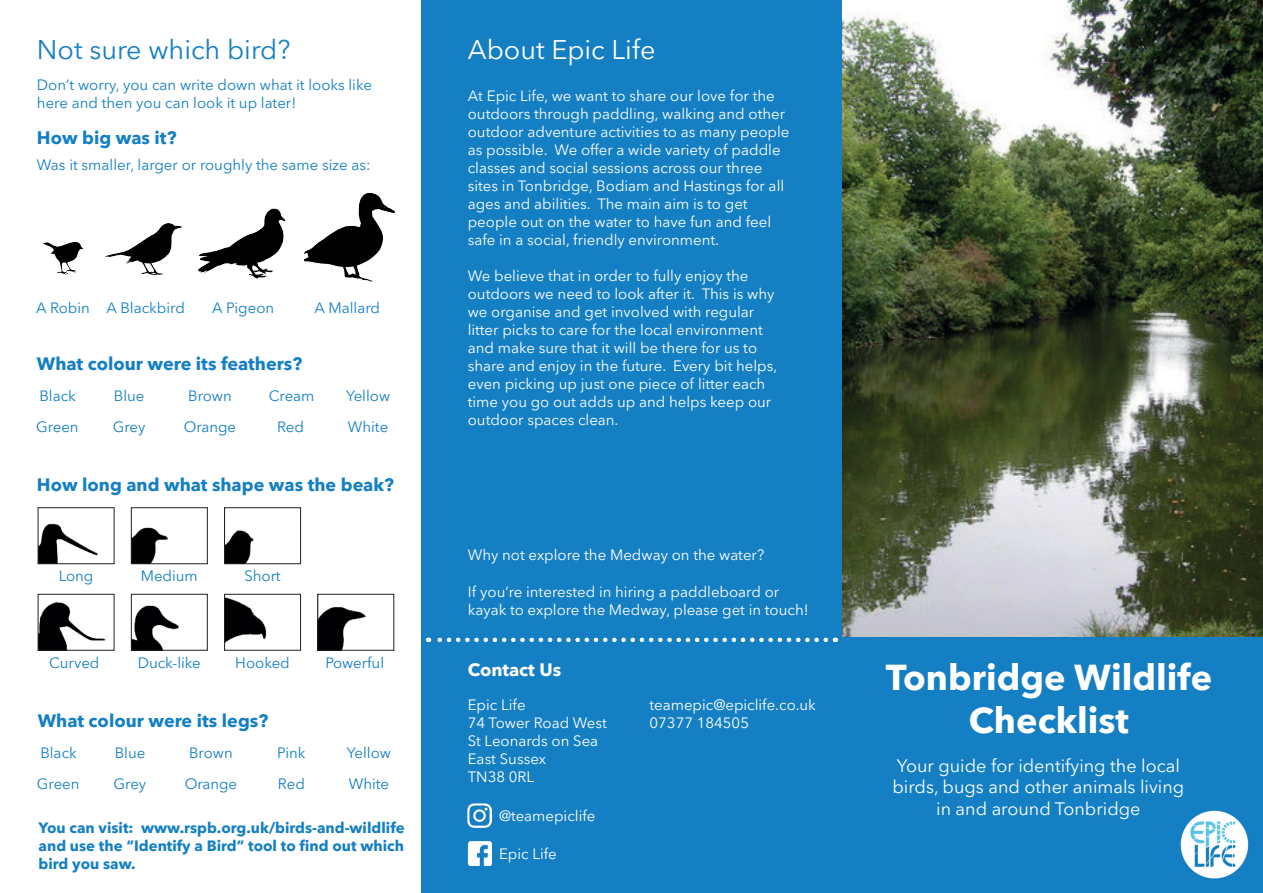
<style>
.page{position:relative;width:1263px;height:893px;background:#fff}
.page>*{position:absolute;margin:0;border:0;box-sizing:border-box;transform-origin:0 0}
.t1{font:700 36px/43.2px "Avenir Next LT Pro";color:#fff;text-align:center}
.t2{font:27px "Avenir Next LT Pro";color:#147fc3}
.t3{font:27px "Avenir Next LT Pro";color:#fff}
.t4{font:700 18px "Avenir Next LT Pro";color:#147fc3}
.t5{font:18px/21.6px "Avenir Next LT Pro";color:#fff;text-align:center}
.t6{font:700 18px "Avenir Next LT Pro";color:#fff}
.t7{font:15px/18px "Avenir Next LT Pro";color:#fff}
.t8{font:15px/31px "Avenir Next LT Pro";color:#147fc3}
.t9{font:700 15px/18px "Avenir Next LT Pro";color:#147fc3;text-align:justify}
</style>
<div class="page">
<img style="left:842px;top:1px;width:421px;height:637px">
<div style="left:835px;top:638px;width:427px;height:255px;background:#147fc3"></div>
<div style="left:421px;top:1px;width:421px;height:892px;background:#147fc3"></div>
<img style="left:1180px;top:810px;width:69px;height:69px">
<svg style="left:428px;top:638px;width:398px;height:4px"></svg>
<img style="left:468px;top:803px;width:24px;height:24px">
<img style="left:468px;top:842px;width:24px;height:24px">
<img style="left:43px;top:241px;width:41px;height:34px">
<img style="left:105px;top:223px;width:77px;height:53px">
<img style="left:197px;top:208px;width:89px;height:71px">
<img style="left:303px;top:192px;width:92px;height:90px">
<img style="left:40px;top:602px;width:66px;height:47px">
<div style="left:38px;top:594px;width:76px;height:57px;border:1px solid #231f20"></div>
<img style="left:133px;top:605px;width:46px;height:44px">
<div style="left:131px;top:594px;width:77px;height:57px;border:1px solid #231f20"></div>
<img style="left:226px;top:597px;width:41px;height:45px">
<div style="left:224px;top:594px;width:77px;height:57px;border:1px solid #231f20"></div>
<img style="left:319px;top:607px;width:47px;height:42px">
<div style="left:317px;top:594px;width:77px;height:57px;border:1px solid #231f20"></div>
<img style="left:40px;top:523px;width:58px;height:39px">
<div style="left:38px;top:507px;width:76px;height:57px;border:1px solid #231f20"></div>
<img style="left:133px;top:527px;width:35px;height:35px">
<div style="left:131px;top:507px;width:77px;height:57px;border:1px solid #231f20"></div>
<img style="left:226px;top:530px;width:28px;height:32px">
<div style="left:224px;top:507px;width:77px;height:57px;border:1px solid #231f20"></div>
<h2 class="t2" style="left:37px;top:33px;width:255px">Not sure which bird?</h2>
<h2 class="t3" style="left:468px;top:33px;width:189px">About Epic Life</h2>
<p class="t8" style="left:37px;top:76px;width:337px;line-height:18px">Don’t worry, you can write down what it looks like here and then you can look it up later!</p>
<p class="t7" style="left:468px;top:87px;width:323px">At Epic Life, we want to share our love for the outdoors through paddling, walking and other outdoor adventure activities to as many people as possible. We offer a wide variety of paddle classes and social sessions across our three sites in Tonbridge, Bodiam and Hastings for all ages and abilities. The main aim is to get people out on the water to have fun and feel safe in a social, friendly environment.</p>
<p class="t7" style="left:468px;top:267px;width:311px">We believe that in order to fully enjoy the outdoors we need to look after it. This is why we organise and get involved with regular litter picks to care for the local environment and make sure that it will be there for us to share and enjoy in the future. Every bit helps, even picking up just one piece of litter each time you go out adds up and helps keep our outdoor spaces clean.</p>
<p class="t4" style="left:37px;top:127px;width:141px">How big was it?</p>
<p class="t8" style="left:37px;top:149px;width:335px">Was it smaller, larger or roughly the same size as:</p>
<p class="t8" style="left:36px;top:292px;width:150px">A Robin A Blackbird</p>
<p class="t8" style="left:212px;top:292px;width:64px">A Pigeon</p>
<p class="t8" style="left:315px;top:292px;width:67px">A Mallard</p>
<p class="t4" style="left:37px;top:353px;width:267px">What colour were its feathers?</p>
<p class="t8" style="left:39px;top:380px;width:38px">Black</p>
<p class="t8" style="left:114px;top:380px;width:32px">Blue</p>
<p class="t8" style="left:188px;top:380px;width:45px">Brown</p>
<p class="t8" style="left:269px;top:380px;width:47px">Cream</p>
<p class="t8" style="left:346px;top:380px;width:46px">Yellow<br>White</p>
<p class="t8" style="left:36px;top:412px;width:44px">Green</p>
<p class="t8" style="left:113px;top:412px;width:34px">Grey</p>
<p class="t8" style="left:184px;top:412px;width:54px">Orange</p>
<p class="t8" style="left:277px;top:412px;width:28px">Red</p>
<p class="t4" style="left:37px;top:474px;width:359px">How long and what shape was the beak?</p>
<p class="t8" style="left:59px;top:560px;width:36px">Long</p>
<p class="t8" style="left:141px;top:560px;width:59px">Medium</p>
<p class="t8" style="left:244px;top:560px;width:38px">Short</p>
<p class="t8" style="left:49px;top:648px;width:52px">Curved</p>
<p class="t8" style="left:138px;top:648px;width:65px">Duck-like</p>
<p class="t8" style="left:235px;top:648px;width:56px">Hooked</p>
<p class="t8" style="left:325px;top:648px;width:60px">Powerful</p>
<p class="t4" style="left:38px;top:709px;width:232px">What colour were its legs?</p>
<p class="t8" style="left:40px;top:737px;width:38px">Black</p>
<p class="t8" style="left:115px;top:737px;width:32px">Blue</p>
<p class="t8" style="left:189px;top:737px;width:45px">Brown</p>
<p class="t8" style="left:277px;top:737px;width:30px">Pink</p>
<p class="t8" style="left:37px;top:768px;width:44px">Green</p>
<p class="t8" style="left:114px;top:768px;width:34px">Grey</p>
<p class="t8" style="left:185px;top:768px;width:54px">Orange</p>
<p class="t8" style="left:278px;top:768px;width:28px">Red</p>
<p class="t8" style="left:347px;top:737px;width:46px">Yellow<br>White</p>
<p class="t9" style="left:39px;top:818px;width:368px">You can visit: www.rspb.org.uk/birds-and-wildlife and use the “Identify a Bird” tool to find out which bird you saw.</p>
<p class="t7" style="left:468px;top:545px;width:298px">Why not explore the Medway on the water?</p>
<p class="t7" style="left:468px;top:582px;width:342px">If you’re interested in hiring a paddleboard or kayak to explore the Medway, please get in touch!</p>
<p class="t6" style="left:468px;top:659px;width:95px">Contact Us</p>
<p class="t7" style="left:468px;top:696px;width:141px">Epic Life<br>74 Tower Road West<br>St Leonards on Sea<br>East Sussex<br>TN38 0RL</p>
<p class="t7" style="left:649px;top:696px;width:168px">teamepic@epiclife.co.uk<br>07377 184505</p>
<p class="t7" style="left:499px;top:806px;width:98px">@teamepiclife</p>
<p class="t7" style="left:499px;top:845px;width:59px">Epic Life</p>
<h1 class="t1" style="left:886px;top:655px;width:328px">Tonbridge Wildlife<br>Checklist</h1>
<p class="t5" style="left:892px;top:755px;width:293px">Your guide for identifying the local birds, bugs and other animals living in and around Tonbridge</p>
</div>
